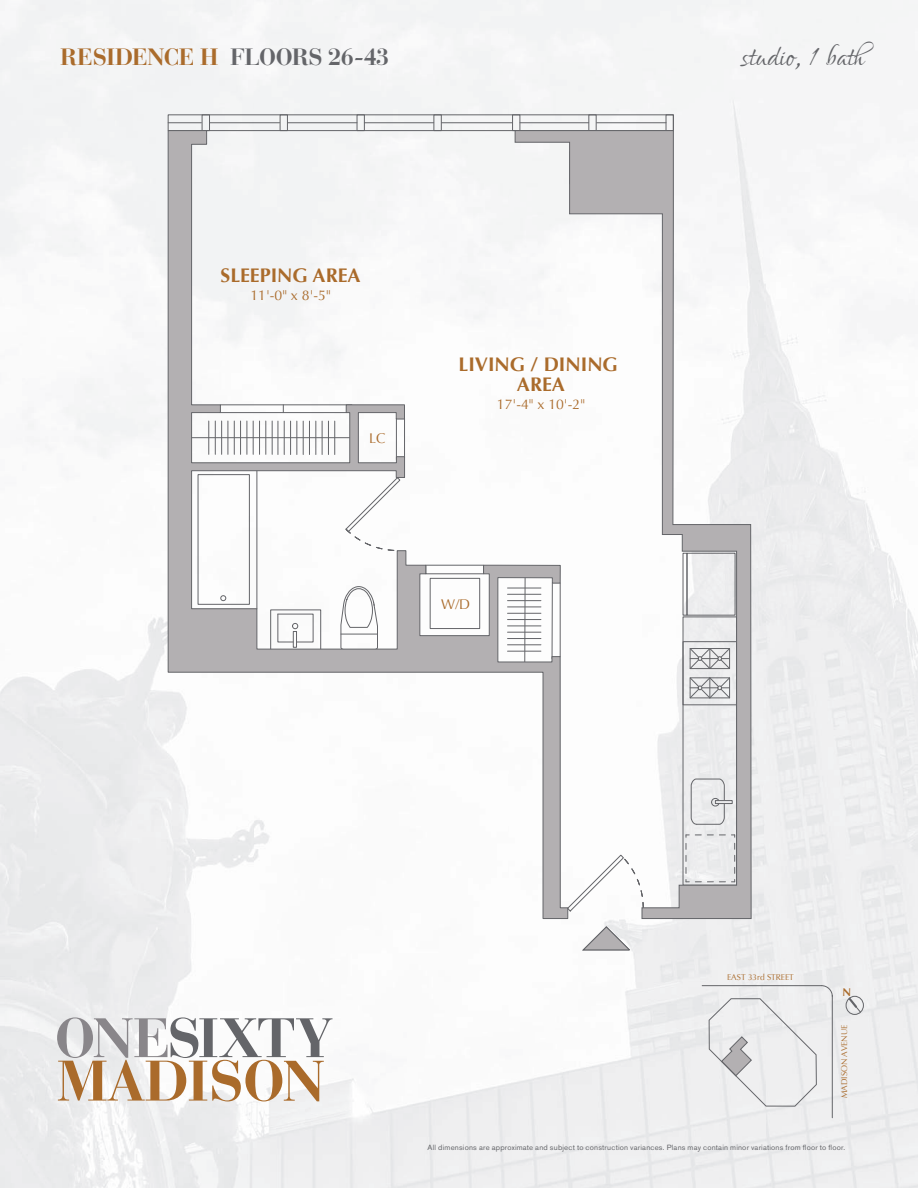
<style>
.page{position:relative;width:918px;height:1188px;background:#fff}
.page>*{position:absolute;margin:0;border:0;box-sizing:border-box;transform-origin:0 0}
.t1{font:40.5px "Lovers Quarrel ROB";color:#646569}
.t2{font:700 23.4px "Bauer Bodoni";letter-spacing:-.02em;color:#646569}
.t3{font:700 19.65px/19.6px "Optima";color:#aa6b2b;text-align:center}
.t4{font:14.1px "Optima";color:#aa6b2b}
.t5{font:700 11.25px "Optima";color:#aa6b2b}
.t6{font:8.4px "Optima";color:#aa6b2b}
.t7{font:7.5px "Akzidenz Grotesk BE";letter-spacing:.025em;color:#646569}
.s1{color:#aa6b2b}
</style>
<div class="page">
<svg style="left:57px;top:1017px;width:276px;height:84px"></svg>
<hr style="left:702px;top:985px;width:120px;height:1px;background:#646569">
<hr style="left:832px;top:995px;width:1px;height:123px;background:#646569">
<div style="left:846px;top:996px;width:18px;height:19px;border:1px solid #646569;border-radius:50%"></div>
<svg style="left:848px;top:997px;width:13px;height:16px"></svg>
<svg style="left:709px;top:985px;width:124px;height:122px"></svg>
<hr style="left:168px;top:122px;width:33px;height:1px;background:#646569">
<hr style="left:210px;top:122px;width:70px;height:1px;background:#646569">
<hr style="left:288px;top:122px;width:69px;height:1px;background:#646569">
<hr style="left:364px;top:122px;width:70px;height:1px;background:#646569">
<hr style="left:442px;top:122px;width:70px;height:1px;background:#646569">
<hr style="left:520px;top:122px;width:69px;height:1px;background:#646569">
<hr style="left:597px;top:122px;width:69px;height:1px;background:#646569">
<div style="left:168px;top:114px;width:506px;height:17px;border:1px solid #646569"></div>
<div style="left:666px;top:114px;width:8px;height:17px;border:1px solid #646569"></div>
<div style="left:588px;top:114px;width:9px;height:17px;border:1px solid #646569"></div>
<div style="left:512px;top:114px;width:8px;height:17px;border:1px solid #646569"></div>
<div style="left:434px;top:114px;width:8px;height:17px;border:1px solid #646569"></div>
<div style="left:357px;top:114px;width:8px;height:17px;border:1px solid #646569"></div>
<div style="left:280px;top:114px;width:8px;height:17px;border:1px solid #646569"></div>
<div style="left:202px;top:114px;width:8px;height:17px;border:1px solid #646569"></div>
<svg style="left:582px;top:926px;width:48px;height:25px"></svg>
<svg style="left:167px;top:130px;width:347px;height:789px"></svg>
<svg style="left:514px;top:130px;width:238px;height:789px"></svg>
<h2 class="t2" style="left:60px;top:43px;width:331px"><span class="s1">RESIDENCE H</span> FLOORS 26-43</h2>
<h1 class="t1" style="left:741px;top:36px;width:124px">studio, 1 bath</h1>
<h3 class="t3" style="left:221px;top:266px;width:142px">SLEEPING AREA</h3>
<h3 class="t4" style="left:250px;top:287px;width:82px">11'-0" x 8'-5"</h3>
<h3 class="t4" style="left:369px;top:430px;width:18px">LC</h3>
<h3 class="t3" style="left:459px;top:355px;width:161px">LIVING / DINING<br>AREA</h3>
<h3 class="t4" style="left:497px;top:396px;width:90px">17'-4" x 10'-2"</h3>
<h3 class="t4" style="left:441px;top:596px;width:30px">W/D</h3>
<p class="t6" style="left:727px;top:972px;width:68px">EAST 33rd STREET</p>
<h3 class="t5" style="left:842px;top:986px;width:10px">N</h3>
<p class="t6" style="left:839px;top:1098px;width:75px;rotate:-90deg">MADISON AVENUE</p>
<p class="t7" style="left:428px;top:1142px;width:419px">All dimensions are approximate and subject to construction variances. Plans may contain minor variations from floor to floor.</p>
</div>
